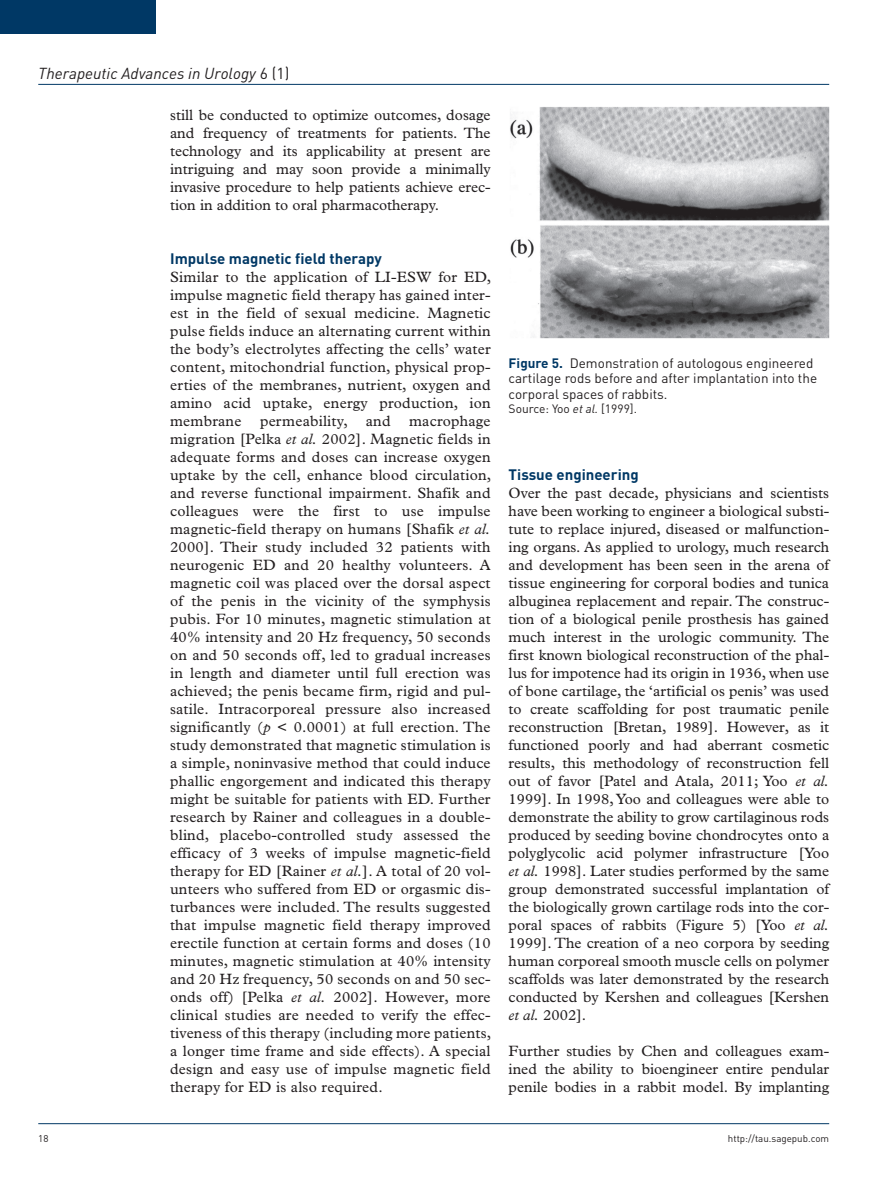
<style>
.page{position:relative;width:893px;height:1191px;background:#fff}
.page>*{position:absolute;margin:0;border:0;box-sizing:border-box;transform-origin:0 0}
.t1{font:italic 15.75px "DIN";color:#231f20}
.t2{font:15px/18px "Plantin Std";color:#231f20;text-align:justify}
.t3{font:700 15px "DIN";color:#003865}
.t4{font:13.5px/15.8px "DIN";color:#231f20}
.t5{font:12px "DIN";color:#231f20}
.t6{font:9.75px "DIN";color:#231f20}
.s1{font-style:normal}
.s2{font-style:italic}
.s3{font-weight:700;color:#003865}
</style>
<div class="page">
<hr style="left:38px;top:84px;width:791px;height:1px;background:#003865">
<hr style="left:38px;top:1123px;width:791px;height:1px;background:#003865">
<div style="left:0;top:0;width:155px;height:34px;background:#003865"></div>
<img style="left:510px;top:106px;width:320px;height:233px">
<p class="t1" style="left:38px;top:63px;width:253px">Therapeutic Advances in Urology <span class="s1">6 (1)</span></p>
<p class="t2" style="left:170px;top:106px;width:322px">still be conducted to optimize outcomes, dosage and frequency of treatments for patients. The technology and its applicability at present are intriguing and may soon provide a minimally invasive procedure to help patients achieve erec&shy;tion in addition to oral pharmacotherapy.</p>
<p class="t3" style="left:170px;top:249px;width:213px">Impulse magnetic field therapy</p>
<p class="t2" style="left:170px;top:268px;width:323px">Similar to the application of LI-ESW for ED, impulse magnetic field therapy has gained inter&shy;est in the field of sexual medicine. Magnetic pulse fields induce an alternating current within the body’s electrolytes affecting the cells’ water content, mitochondrial function, physical prop&shy;erties of the membranes, nutrient, oxygen and amino acid uptake, energy production, ion membrane permeability, and macrophage migration [Pelka <span class="s2">et al.</span> 2002]. Magnetic fields in adequate forms and doses can increase oxygen uptake by the cell, enhance blood circulation, and reverse functional impairment. Shafik and colleagues were the first to use impulse magnetic-field therapy on humans [Shafik <span class="s2">et al.<br></span>2000]. Their study included 32 patients with neurogenic ED and 20 healthy volunteers. A magnetic coil was placed over the dorsal aspect of the penis in the vicinity of the symphysis pubis. For 10 minutes, magnetic stimulation at 40% intensity and 20 Hz frequency, 50 seconds on and 50 seconds off, led to gradual increases in length and diameter until full erection was achieved; the penis became firm, rigid and pul&shy;satile. Intracorporeal pressure also increased significantly (<span class="s2">p</span> &lt; 0.0001) at full erection. The study demonstrated that magnetic stimulation is a simple, noninvasive method that could induce phallic engorgement and indicated this therapy might be suitable for patients with ED. Further research by Rainer and colleagues in a double&shy;blind, placebo-controlled study assessed the efficacy of 3 weeks of impulse magnetic-field therapy for ED [Rainer <span class="s2">et al.</span>]. A total of 20 vol&shy;unteers who suffered from ED or orgasmic dis&shy;turbances were included. The results suggested that impulse magnetic field therapy improved erectile function at certain forms and doses (10 minutes, magnetic stimulation at 40% intensity and 20 Hz frequency, 50 seconds on and 50 sec&shy;onds off) [Pelka <span class="s2">et al.</span> 2002]. However, more clinical studies are needed to verify the effec&shy;tiveness of this therapy (including more patients, a longer time frame and side effects). A special design and easy use of impulse magnetic field therapy for ED is also required.</p>
<p class="t4" style="left:509px;top:354px;width:310px"><span class="s3">Figure 5.</span> Demonstration of autologous engineered cartilage rods before and after implantation into the corporal spaces of rabbits.</p>
<p class="t5" style="left:509px;top:401px;width:130px">Source: Yoo <span class="s2">et al.</span> [1999].</p>
<p class="t3" style="left:509px;top:465px;width:132px">Tissue engineering</p>
<p class="t2" style="left:509px;top:484px;width:322px">Over the past decade, physicians and scientists have been working to engineer a biological substi&shy;tute to replace injured, diseased or malfunction&shy;ing organs. As applied to urology, much research and development has been seen in the arena of tissue engineering for corporal bodies and tunica albuginea replacement and repair. The construc&shy;tion of a biological penile prosthesis has gained much interest in the urologic community. The first known biological reconstruction of the phal&shy;lus for impotence had its origin in 1936, when use of bone cartilage, the ‘artificial os penis’ was used to create scaffolding for post traumatic penile reconstruction [Bretan, 1989]. However, as it functioned poorly and had aberrant cosmetic results, this methodology of reconstruction fell out of favor [Patel and Atala, 2011; Yoo <span class="s2">et al.<br></span>1999]. In 1998, Yoo and colleagues were able to demonstrate the ability to grow cartilaginous rods produced by seeding bovine chondrocytes onto a polyglycolic acid polymer infrastructure [Yoo <span class="s2">et al.</span> 1998]. Later studies performed by the same group demonstrated successful implantation of the biologically grown cartilage rods into the cor&shy;poral spaces of rabbits (Figure 5) [Yoo <span class="s2">et al.<br></span>1999]. The creation of a neo corpora by seeding human corporeal smooth muscle cells on polymer scaffolds was later demonstrated by the research conducted by Kershen and colleagues [Kershen <span class="s2">et al.</span> 2002].</p>
<p class="t2" style="left:509px;top:1042px;width:322px">Further studies by Chen and colleagues exam&shy;ined the ability to bioengineer entire pendular penile bodies in a rabbit model. By implanting</p>
<p class="t6" style="left:38px;top:1132px;width:12px">18</p>
<p class="t6" style="left:728px;top:1132px;width:103px">http://tau.sagepub.com</p>
</div>
